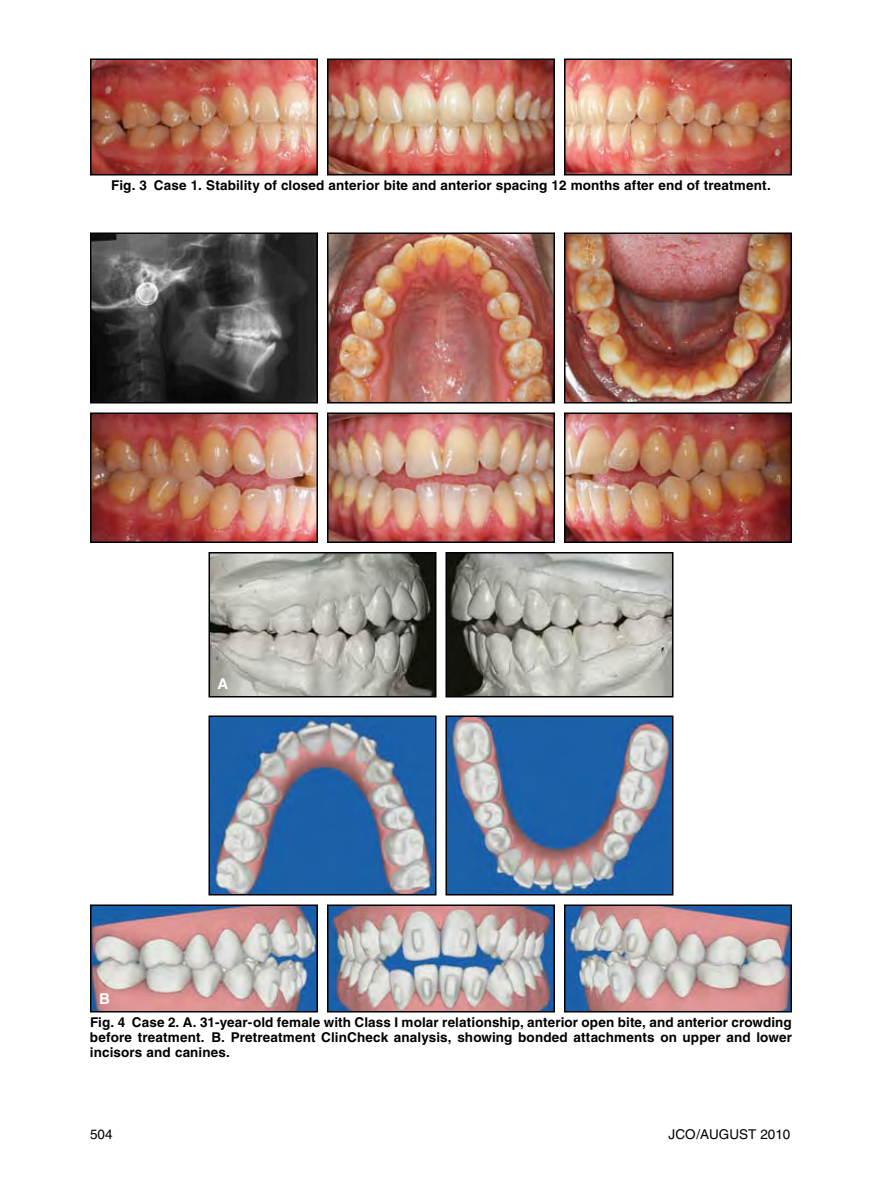
<style>
.page{position:relative;width:882px;height:1179px;background:#fff}
.page>*{position:absolute;margin:0;border:0;box-sizing:border-box;transform-origin:0 0}
.t1{font:700 15px "Helvetica";color:#fff}
.t2{font:700 13.5px/15px "Helvetica";letter-spacing:.01em;color:#000;text-align:justify}
.t3{font:13.5px "Helvetica";color:#000}
</style>
<div class="page">
<img style="left:93px;top:61px;width:222px;height:112px">
<div style="left:90px;top:58px;width:228px;height:118px;border:2px solid #000"></div>
<img style="left:330px;top:61px;width:222px;height:112px">
<div style="left:327px;top:58px;width:228px;height:118px;border:2px solid #000"></div>
<img style="left:567px;top:61px;width:222px;height:112px">
<div style="left:564px;top:58px;width:228px;height:118px;border:2px solid #000"></div>
<img style="left:330px;top:235px;width:222px;height:166px">
<div style="left:327px;top:232px;width:228px;height:172px;border:2px solid #000"></div>
<img style="left:93px;top:235px;width:222px;height:166px">
<div style="left:90px;top:232px;width:228px;height:172px;border:2px solid #000"></div>
<img style="left:93px;top:415px;width:222px;height:125px">
<div style="left:90px;top:412px;width:228px;height:131px;border:2px solid #000"></div>
<img style="left:211px;top:555px;width:222px;height:140px">
<div style="left:208px;top:552px;width:228px;height:146px;border:2px solid #000"></div>
<img style="left:211px;top:719px;width:222px;height:174px">
<div style="left:208px;top:716px;width:228px;height:180px;border:2px solid #000"></div>
<img style="left:93px;top:907px;width:222px;height:102px">
<div style="left:90px;top:904px;width:228px;height:108px;border:2px solid #000"></div>
<img style="left:567px;top:235px;width:222px;height:166px">
<div style="left:564px;top:232px;width:228px;height:172px;border:2px solid #000"></div>
<img style="left:330px;top:415px;width:222px;height:125px">
<div style="left:327px;top:412px;width:228px;height:131px;border:2px solid #000"></div>
<img style="left:449px;top:555px;width:222px;height:140px">
<div style="left:446px;top:552px;width:228px;height:146px;border:2px solid #000"></div>
<img style="left:449px;top:719px;width:222px;height:174px">
<div style="left:446px;top:716px;width:228px;height:180px;border:2px solid #000"></div>
<img style="left:330px;top:907px;width:222px;height:102px">
<div style="left:327px;top:904px;width:228px;height:108px;border:2px solid #000"></div>
<img style="left:567px;top:415px;width:222px;height:125px">
<div style="left:564px;top:412px;width:228px;height:131px;border:2px solid #000"></div>
<img style="left:567px;top:907px;width:222px;height:102px">
<div style="left:564px;top:904px;width:228px;height:108px;border:2px solid #000"></div>
<p class="t2" style="left:111px;top:178px;width:661px">Fig. 3 Case 1. Stability of closed anterior bite and anterior spacing 12 months after end of treatment.</p>
<p class="t1" style="left:218px;top:674px;width:12px">A</p>
<p class="t1" style="left:99px;top:989px;width:12px">B</p>
<p class="t2" style="left:90px;top:1015px;width:704px">Fig. 4 Case 2. A. 31-year-old female with Class I molar relationship, anterior open bite, and anterior crowding before treatment. B. Pretreatment ClinCheck analysis, showing bonded attachments on upper and lower incisors and canines.</p>
<p class="t3" style="left:90px;top:1126px;width:24px">504</p>
<p class="t3" style="left:669px;top:1126px;width:123px">JCO/AUGUST 2010</p>
</div>
